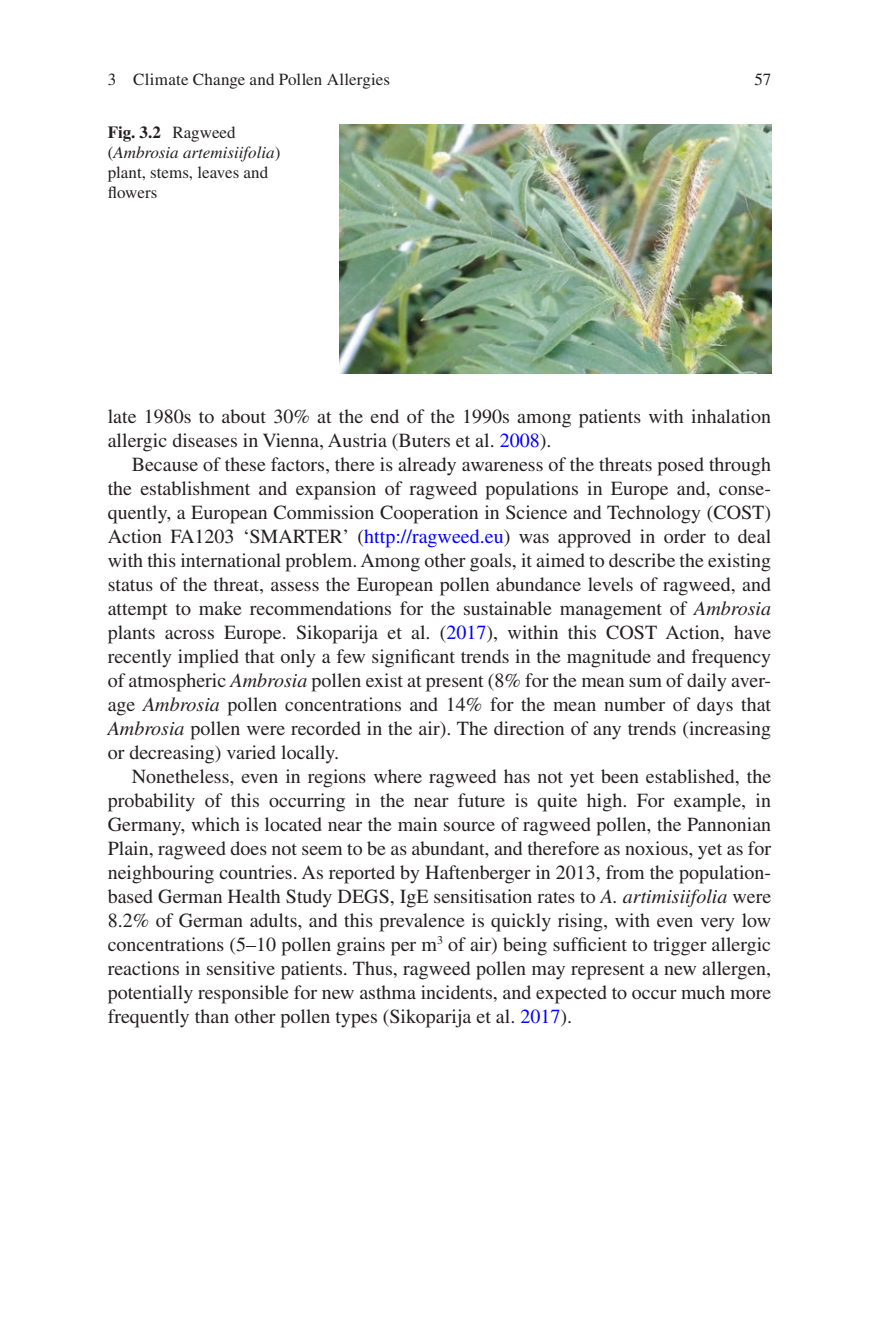
<style>
.page{position:relative;width:879px;height:1333px;background:#fff}
.page>*{position:absolute;margin:0;border:0;box-sizing:border-box;transform-origin:0 0}
.t1{font:20px/24px "Nxkjdh Times LT Std";color:#231f20;text-align:justify}
.t2{font:17px/20px "Nxkjdh Times LT Std";color:#231f20}
.t3{font:italic 17px "Wrnqcy Times LT Std";color:#231f20}
.t4{font:700 17px "Pqdtsb Times LT Std";color:#231f20}
.s1{font-family:"Nxkjdh Times LT Std";font-weight:400}
.s2{font-family:"Nxkjdh Times LT Std";font-style:normal}
.s3{color:#00f}
.s4{font-family:"Wrnqcy Times LT Std";font-style:italic}
</style>
<div class="page">
<img style="left:339px;top:124px;width:432px;height:249px">
<p class="t2" style="left:108px;top:69px;width:284px">3 Climate Change and Pollen Allergies</p>
<p class="t4" style="left:108px;top:122px;width:129px">Fig. 3.2 <span class="s1">Ragweed</span></p>
<p class="t3" style="left:108px;top:143px;width:174px"><span class="s2">(</span>Ambrosia artemisiifolia<span class="s2">)</span></p>
<p class="t2" style="left:108px;top:162px;width:162px">plant, stems, leaves and flowers</p>
<p class="t2" style="left:754px;top:69px;width:18px">57</p>
<p class="t1" style="left:108px;top:404px;width:665px">late 1980s to about 30% at the end of the 1990s among patients with inhalation allergic diseases in Vienna, Austria (Buters et al. <span class="s3">2008</span>).</p>
<p class="t1" style="left:108px;top:452px;width:665px;text-indent:24px">Because of these factors, there is already awareness of the threats posed through the establishment and expansion of ragweed populations in Europe and, conse&shy;quently, a European Commission Cooperation in Science and Technology (COST)<br>Action FA1203 ‘SMARTER’ (<span class="s3">http://ragweed.eu</span>) was approved in order to deal with this international problem. Among other goals, it aimed to describe the existing status of the threat, assess the European pollen abundance levels of ragweed, and attempt to make recommendations for the sustainable management of <span class="s4">Ambrosia </span>plants across Europe. Sikoparija et al. (<span class="s3">2017</span>), within this COST Action, have recently implied that only a few significant trends in the magnitude and frequency of atmospheric <span class="s4">Ambrosia</span> pollen exist at present (8% for the mean sum of daily aver&shy;age <span class="s4">Ambrosia</span> pollen concentrations and 14% for the mean number of days that <span class="s4">Ambrosia</span> pollen were recorded in the air). The direction of any trends (increasing or decreasing) varied locally.</p>
<p class="t1" style="left:108px;top:764px;width:665px;text-indent:24px">Nonetheless, even in regions where ragweed has not yet been established, the probability of this occurring in the near future is quite high. For example, in Germany, which is located near the main source of ragweed pollen, the Pannonian Plain, ragweed does not seem to be as abundant, and therefore as noxious, yet as for neighbouring countries. As reported by Haftenberger in 2013, from the population&shy;based German Health Study DEGS, IgE sensitisation rates to <span class="s4">A. artimisiifolia</span> were 8.2% of German adults, and this prevalence is quickly rising, with even very low concentrations (5–10 pollen grains per m<sup>3</sup> of air) being sufficient to trigger allergic reactions in sensitive patients. Thus, ragweed pollen may represent a new allergen, potentially responsible for new asthma incidents, and expected to occur much more frequently than other pollen types (Sikoparija et al. <span class="s3">2017</span>).</p>
</div>
